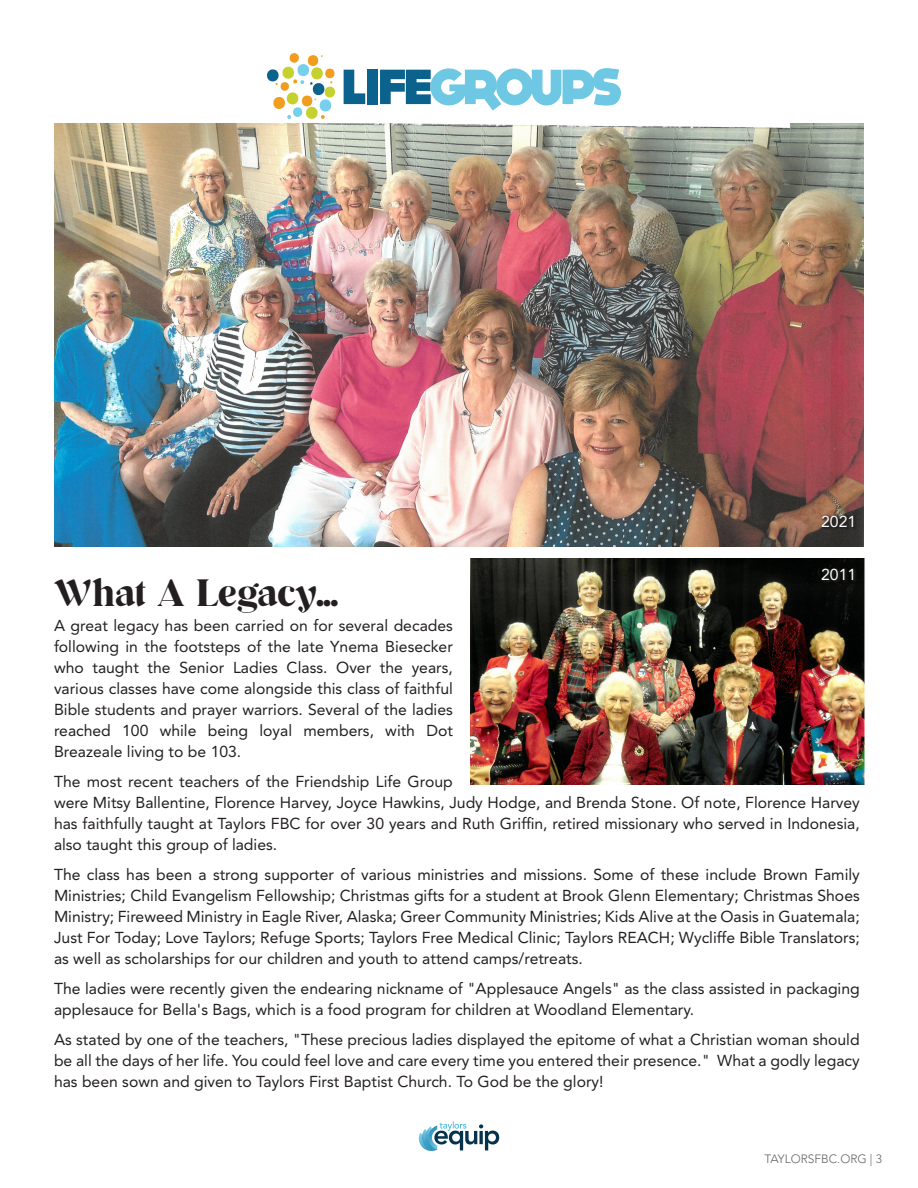
<style>
.page{position:relative;width:918px;height:1188px;background:#fff}
.page>*{position:absolute;margin:0;border:0;box-sizing:border-box;transform-origin:0 0}
.Rylan_Headline{font:37.5px "Rylan";letter-spacing:-.02em;color:#231f20}
.body{font:15.75px/21px "Avenir LT Std";color:#231f20;text-align:justify}
.body-2{font:15.75px "Avenir LT Std";color:#fff}
.t1{font:300 12px "Avenir LT Std";color:#231f20}
</style>
<div class="page">
<img style="left:54px;top:124px;width:809px;height:423px">
<svg style="left:344px;top:70px;width:21px;height:34px"></svg>
<div style="left:367px;top:70px;width:11px;height:34px;background:#0a628d"></div>
<svg style="left:380px;top:68px;width:241px;height:42px"></svg>
<svg style="left:267px;top:53px;width:68px;height:66px"></svg>
<svg style="left:418px;top:1121px;width:81px;height:30px"></svg>
<div style="left:820px;top:513px;width:37px;height:17px;background:#231f20;opacity:.75"></div>
<img style="left:471px;top:558px;width:394px;height:227px">
<div style="left:820px;top:567px;width:37px;height:16px;background:#231f20;opacity:.75"></div>
<p class="body-2" style="left:821px;top:512px;width:37px">2021</p>
<p class="body-2" style="left:821px;top:565px;width:37px">2011</p>
<p class="Rylan_Headline" style="left:54px;top:566px;width:286px">What A Legacy...</p>
<p class="body" style="left:54px;top:615px;width:400px">A great legacy has been carried on for several decades following in the footsteps of the late Ynema Biesecker who taught the Senior Ladies Class. Over the years, various classes have come alongside this class of faithful Bible students and prayer warriors. Several of the ladies reached 100 while being loyal members, with Dot Breazeale living to be 103.</p>
<p class="body" style="left:54px;top:771px;width:807px;text-align:left">The most recent teachers of the Friendship Life Group<br>were Mitsy Ballentine, Florence Harvey, Joyce Hawkins, Judy Hodge, and Brenda Stone. Of note, Florence Harvey has faithfully taught at Taylors FBC for over 30 years and Ruth Griffin, retired missionary who served in Indonesia, also taught this group of ladies.</p>
<p class="body" style="left:54px;top:864px;width:807px">The class has been a strong supporter of various ministries and missions. Some of these include Brown Family Ministries; Child Evangelism Fellowship; Christmas gifts for a student at Brook Glenn Elementary; Christmas Shoes Ministry; Fireweed Ministry in Eagle River, Alaska; Greer Community Ministries; Kids Alive at the Oasis in Guatemala; Just For Today; Love Taylors; Refuge Sports; Taylors Free Medical Clinic; Taylors REACH; Wycliffe Bible Translators; as well as scholarships for our children and youth to attend camps/retreats.</p>
<p class="body" style="left:54px;top:978px;width:807px">The ladies were recently given the endearing nickname of "Applesauce Angels" as the class assisted in packaging applesauce for Bella's Bags, which is a food program for children at Woodland Elementary.</p>
<p class="body" style="left:54px;top:1029px;width:807px">As stated by one of the teachers, "These precious ladies displayed the epitome of what a Christian woman should be all the days of her life. You could feel love and care every time you entered their presence." What a godly legacy has been sown and given to Taylors First Baptist Church. To God be the glory!</p>
<p class="t1" style="left:765px;top:1151px;width:119px">TAYLORSFBC.ORG | 3</p>
</div>
